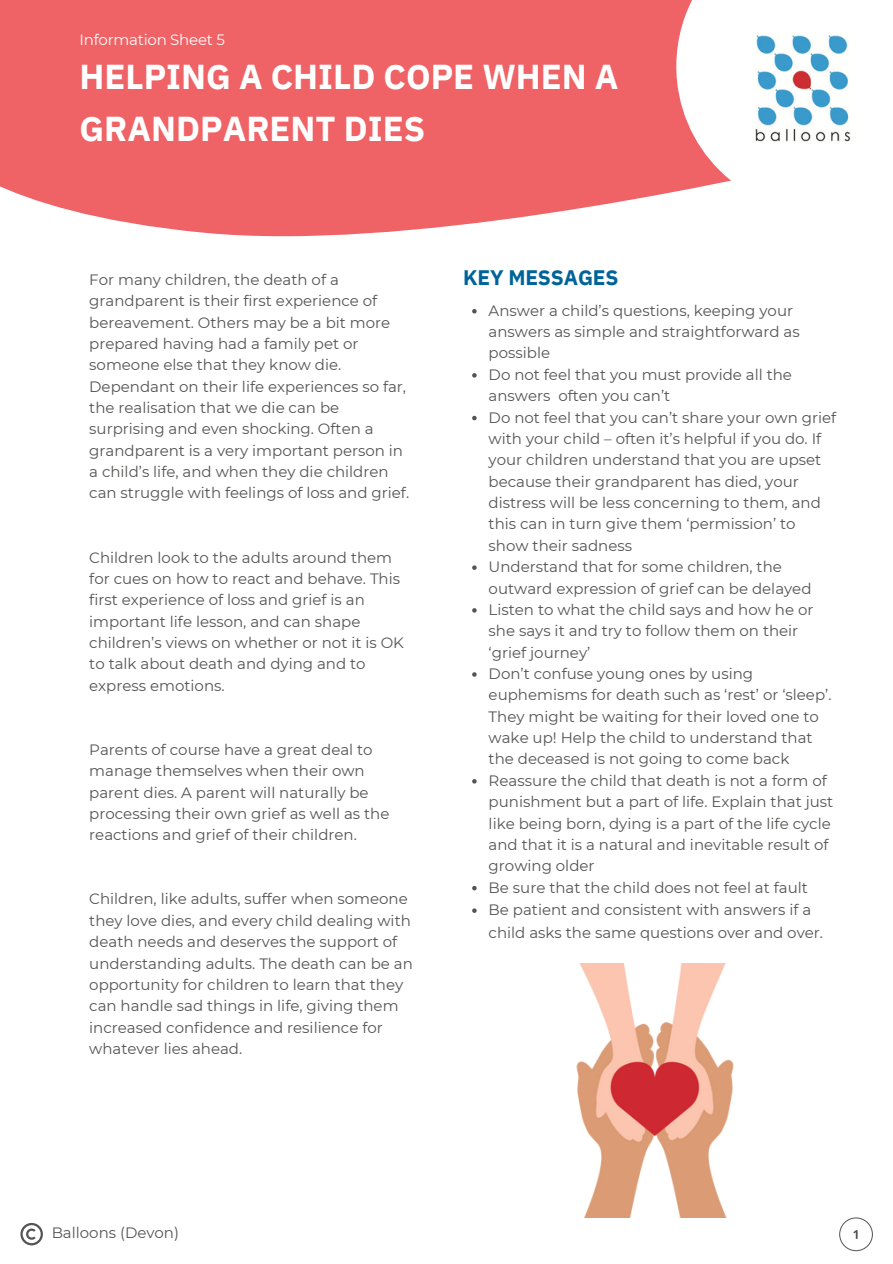
<style>
.page{position:relative;width:893px;height:1264px;background:#fff}
.page>*{position:absolute;margin:0;border:0;box-sizing:border-box;transform-origin:0 0}
.t1{font:700 34.5px/51.8px "IBM Plex Sans";color:#fff}
.t2{font:700 21px "IBM Plex Sans";letter-spacing:-.01em;color:#006499}
.t3{font:15px/21.5px "Montserrat";color:#545453}
.t4{font:15px "Montserrat";letter-spacing:-.015em;color:#fff}
</style>
<div class="page">
<div style="left:0;top:0;width:676px;height:236px;background:#ef6265"></div>
<svg style="left:676px;top:0;width:56px;height:192px"></svg>
<img style="left:755px;top:35px;width:96px;height:107px">
<svg style="left:20px;top:1222px;width:23px;height:23px"></svg>
<svg style="left:839px;top:1217px;width:33px;height:34px"></svg>
<img style="left:576px;top:963px;width:158px;height:254px">
<svg style="left:472px;top:309px;width:4px;height:4px"></svg>
<svg style="left:472px;top:373px;width:4px;height:4px"></svg>
<svg style="left:472px;top:416px;width:4px;height:4px"></svg>
<svg style="left:472px;top:565px;width:4px;height:5px"></svg>
<svg style="left:472px;top:608px;width:4px;height:4px"></svg>
<svg style="left:472px;top:672px;width:4px;height:4px"></svg>
<svg style="left:472px;top:779px;width:4px;height:4px"></svg>
<svg style="left:472px;top:885px;width:4px;height:5px"></svg>
<svg style="left:472px;top:908px;width:4px;height:4px"></svg>
<p class="t4" style="left:79px;top:31px;width:147px">Information Sheet 5</p>
<h1 class="t1" style="left:79px;top:50px;width:540px">HELPING A CHILD COPE WHEN A<br>GRANDPARENT DIES</h1>
<p class="t3" style="left:89px;top:269px;width:321px">For many children, the death of a grandparent is their first experience of bereavement. Others may be a bit more prepared having had a family pet or someone else that they know die.<br>Dependant on their life experiences so far, the realisation that we die can be surprising and even shocking. Often a grandparent is a very important person in a child’s life, and when they die children can struggle with feelings of loss and grief.</p>
<p class="t3" style="left:89px;top:546px;width:316px">Children look to the adults around them for cues on how to react and behave. This first experience of loss and grief is an important life lesson, and can shape children’s views on whether or not it is OK to talk about death and dying and to express emotions.</p>
<p class="t3" style="left:89px;top:739px;width:301px">Parents of course have a great deal to manage themselves when their own parent dies. A parent will naturally be processing their own grief as well as the reactions and grief of their children.</p>
<p class="t3" style="left:89px;top:888px;width:325px">Children, like adults, suffer when someone they love dies, and every child dealing with death needs and deserves the support of understanding adults. The death can be an opportunity for children to learn that they can handle sad things in life, giving them increased confidence and resilience for whatever lies ahead.</p>
<h2 class="t2" style="left:463px;top:263px;width:157px">KEY MESSAGES</h2>
<p class="t3" style="left:488px;top:299px;width:349px">Answer a child’s questions, keeping your answers as simple and straightforward as possible<br>Do not feel that you must provide all the answers often you can’t<br>Do not feel that you can’t share your own grief with your child – often it’s helpful if you do. If your children understand that you are upset because their grandparent has died, your distress will be less concerning to them, and this can in turn give them ‘permission’ to show their sadness<br>Understand that for some children, the outward expression of grief can be delayed Listen to what the child says and how he or she says it and try to follow them on their ‘grief journey’<br>Don’t confuse young ones by using euphemisms for death such as ‘rest’ or ‘sleep’.<br>They might be waiting for their loved one to wake up! Help the child to understand that the deceased is not going to come back Reassure the child that death is not a form of punishment but a part of life. Explain that just like being born, dying is a part of the life cycle and that it is a natural and inevitable result of growing older<br>Be sure that the child does not feel at fault<br>Be patient and consistent with answers if a child asks the same questions over and over.</p>
<p class="t3" style="left:52px;top:1221px;width:129px">Balloons (Devon)</p>
</div>
